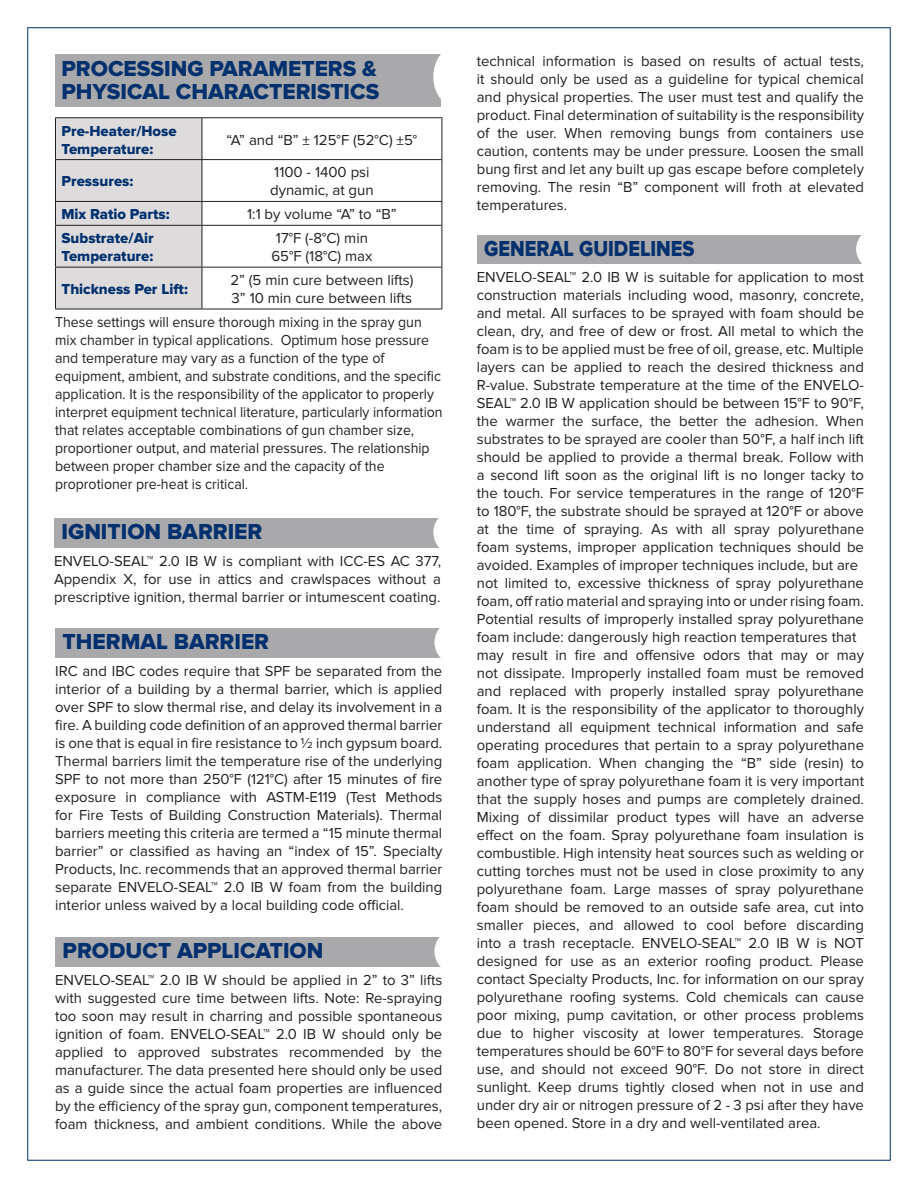
<style>
.page{position:relative;width:918px;height:1188px;background:#fff}
.page>*{position:absolute;margin:0;border:0;box-sizing:border-box;transform-origin:0 0}
.t1{font:22.5px/22.5px "Proxima Nova Extrabld";color:#00306d}
.t2{font:22.5px "Proxima Nova Extrabld";color:#00306d;scale:.88 1}
.Paragraph_Style_1{font:15px/18px "Proxima Nova";color:#231f20;text-align:justify}
.Paragraph_Style_1-2{font:15px/18px "Proxima Nova";color:#231f20;scale:.94 1}
.t3{font:15px "Proxima Nova Extrabld";color:#00306d}
</style>
<div class="page">
<hr style="left:55px;top:117px;width:147px;height:1px;background:#231f20">
<hr style="left:202px;top:117px;width:240px;height:1px;background:#231f20">
<hr style="left:442px;top:118px;width:1px;height:41px;background:#231f20">
<hr style="left:202px;top:159px;width:240px;height:1px;background:#231f20">
<hr style="left:442px;top:160px;width:1px;height:41px;background:#231f20">
<hr style="left:202px;top:201px;width:240px;height:1px;background:#231f20">
<div style="left:55px;top:118px;width:148px;height:191px;background:#dddbdc"></div>
<svg style="left:442px;top:202px;width:1px;height:23px"></svg>
<hr style="left:55px;top:225px;width:147px;height:1px;background:#231f20">
<hr style="left:55px;top:226px;width:1px;height:41px;background:#231f20">
<hr style="left:202px;top:225px;width:240px;height:1px;background:#231f20">
<hr style="left:202px;top:226px;width:1px;height:41px;background:#231f20">
<hr style="left:442px;top:226px;width:1px;height:41px;background:#231f20">
<hr style="left:55px;top:267px;width:147px;height:1px;background:#231f20">
<hr style="left:55px;top:268px;width:1px;height:41px;background:#231f20">
<hr style="left:202px;top:267px;width:240px;height:1px;background:#231f20">
<hr style="left:202px;top:268px;width:1px;height:41px;background:#231f20">
<hr style="left:442px;top:268px;width:1px;height:41px;background:#231f20">
<hr style="left:55px;top:309px;width:147px;height:1px;background:#231f20">
<hr style="left:202px;top:309px;width:240px;height:1px;background:#231f20">
<div style="left:55px;top:55px;width:386px;height:52px;background:#a9a8aa"></div>
<svg style="left:433px;top:54px;width:8px;height:45px"></svg>
<div style="left:54px;top:518px;width:386px;height:30px;background:#a9a8aa"></div>
<svg style="left:433px;top:518px;width:7px;height:30px"></svg>
<div style="left:477px;top:235px;width:385px;height:29px;background:#a9a8aa"></div>
<svg style="left:856px;top:235px;width:6px;height:29px"></svg>
<div style="left:55px;top:937px;width:386px;height:30px;background:#a9a8aa"></div>
<svg style="left:434px;top:937px;width:7px;height:30px"></svg>
<div style="left:55px;top:628px;width:386px;height:30px;background:#a9a8aa"></div>
<svg style="left:434px;top:628px;width:7px;height:30px"></svg>
<p class="t1" style="left:62px;top:58px;width:319px">PROCESSING PARAMETERS &amp;<br>PHYSICAL CHARACTERISTICS</p>
<p class="t3" style="left:62px;top:122px;width:117px">Pre-Heater/Hose</p>
<p class="t3" style="left:62px;top:140px;width:93px">Temperature:</p>
<p class="t3" style="left:62px;top:173px;width:73px">Pressures:</p>
<p class="Paragraph_Style_1" style="left:227px;top:131px;width:192px">“A” and “B” ± 125°F (52°C) ±5°</p>
<p class="Paragraph_Style_1" style="left:274px;top:164px;width:97px">1100 - 1400 psi</p>
<p class="Paragraph_Style_1" style="left:270px;top:182px;width:105px">dynamic, at gun</p>
<p class="t3" style="left:62px;top:206px;width:110px">Mix Ratio Parts:</p>
<p class="Paragraph_Style_1" style="left:247px;top:206px;width:151px">1:1 by volume “A” to “B”</p>
<p class="t3" style="left:62px;top:230px;width:94px">Substrate/Air</p>
<p class="t3" style="left:62px;top:248px;width:93px">Temperature:</p>
<p class="Paragraph_Style_1" style="left:276px;top:229px;width:94px">17°F (-8°C) min</p>
<p class="Paragraph_Style_1" style="left:271px;top:247px;width:103px">65°F (18°C) max</p>
<p class="Paragraph_Style_1" style="left:230px;top:271px;width:185px">2” (5 min cure between lifts)</p>
<p class="Paragraph_Style_1" style="left:232px;top:289px;width:182px">3” 10 min cure between lifts</p>
<p class="Paragraph_Style_1-2" style="left:55px;top:314px;width:414px">These settings will ensure thorough mixing in the spray gun mix chamber in typical applications. Optimum hose pressure and temperature may vary as a function of the type of equipment, ambient, and substrate conditions, and the specific application. It is the responsibility of the applicator to properly interpret equipment technical literature, particularly information that relates acceptable combinations of gun chamber size, proportioner output, and material pressures. The relationship between proper chamber size and the capacity of the proprotioner pre-heat is critical.</p>
<p class="t3" style="left:62px;top:280px;width:128px">Thickness Per Lift:</p>
<p class="t1" style="left:62px;top:521px;width:202px">IGNITION BARRIER</p>
<p class="Paragraph_Style_1" style="left:54px;top:552px;width:389px">ENVELO-SEAL™ 2.0 IB W is compliant with ICC-ES AC 377, Appendix X, for use in attics and crawlspaces without a prescriptive ignition, thermal barrier or intumescent coating.</p>
<p class="t1" style="left:63px;top:631px;width:208px">THERMAL BARRIER</p>
<p class="Paragraph_Style_1" style="left:55px;top:662px;width:389px">IRC and IBC codes require that SPF be separated from the interior of a building by a thermal barrier, which is applied over SPF to slow thermal rise, and delay its involvement in a fire. A building code definition of an approved thermal barrier is one that is equal in fire resistance to ½ inch gypsum board.<br>Thermal barriers limit the temperature rise of the underlying SPF to not more than 250°F (121°C) after 15 minutes of fire exposure in compliance with ASTM-E119 (Test Methods for Fire Tests of Building Construction Materials). Thermal barriers meeting this criteria are termed a “15 minute thermal barrier” or classified as having an “index of 15”. Specialty Products, Inc. recommends that an approved thermal barrier separate ENVELO-SEAL™ 2.0 IB W foam from the building interior unless waived by a local building code official.</p>
<p class="t1" style="left:63px;top:940px;width:262px">PRODUCT APPLICATION</p>
<p class="Paragraph_Style_1" style="left:55px;top:971px;width:389px">ENVELO-SEAL™ 2.0 IB W should be applied in 2” to 3” lifts with suggested cure time between lifts. Note: Re-spraying too soon may result in charring and possible spontaneous ignition of foam. ENVELO-SEAL™ 2.0 IB W should only be applied to approved substrates recommended by the manufacturer. The data presented here should only be used as a guide since the actual foam properties are influenced by the efficiency of the spray gun, component temperatures, foam thickness, and ambient conditions. While the above</p>
<p class="Paragraph_Style_1" style="left:477px;top:52px;width:389px">technical information is based on results of actual tests, it should only be used as a guideline for typical chemical and physical properties. The user must test and qualify the product. Final determination of suitability is the responsibility of the user. When removing bungs from containers use caution, contents may be under pressure. Loosen the small bung first and let any built up gas escape before completely removing. The resin “B” component will froth at elevated temperatures.</p>
<p class="t2" style="left:484px;top:236px;width:240px">GENERAL GUIDELINES</p>
<p class="Paragraph_Style_1" style="left:477px;top:269px;width:389px">ENVELO-SEAL™ 2.0 IB W is suitable for application to most construction materials including wood, masonry, concrete, and metal. All surfaces to be sprayed with foam should be clean, dry, and free of dew or frost. All metal to which the foam is to be applied must be free of oil, grease, etc. Multiple layers can be applied to reach the desired thickness and R-value. Substrate temperature at the time of the ENVELO-SEAL™ 2.0 IB W application should be between 15°F to 90°F, the warmer the surface, the better the adhesion. When substrates to be sprayed are cooler than 50°F, a half inch lift should be applied to provide a thermal break. Follow with a second lift soon as the original lift is no longer tacky to the touch. For service temperatures in the range of 120°F to 180°F, the substrate should be sprayed at 120°F or above at the time of spraying. As with all spray polyurethane foam systems, improper application techniques should be avoided. Examples of improper techniques include, but are</p>
<p class="Paragraph_Style_1" style="left:477px;top:575px;width:389px">not limited to, excessive thickness of spray polyurethane foam, off ratio material and spraying into or under rising foam.<br>Potential results of improperly installed spray polyurethane foam include: dangerously high reaction temperatures that</p>
<p class="Paragraph_Style_1" style="left:477px;top:647px;width:389px">may result in fire and offensive odors that may or may not dissipate. Improperly installed foam must be removed and replaced with properly installed spray polyurethane foam. It is the responsibility of the applicator to thoroughly understand all equipment technical information and safe operating procedures that pertain to a spray polyurethane foam application. When changing the “B” side (resin) to another type of spray polyurethane foam it is very important that the supply hoses and pumps are completely drained.<br>Mixing of dissimilar product types will have an adverse effect on the foam. Spray polyurethane foam insulation is combustible. High intensity heat sources such as welding or cutting torches must not be used in close proximity to any polyurethane foam. Large masses of spray polyurethane foam should be removed to an outside safe area, cut into smaller pieces, and allowed to cool before discarding into a trash receptacle. ENVELO-SEAL™ 2.0 IB W is NOT designed for use as an exterior roofing product. Please contact Specialty Products, Inc. for information on our spray polyurethane roofing systems. Cold chemicals can cause poor mixing, pump cavitation, or other process problems due to higher viscosity at lower temperatures. Storage temperatures should be 60°F to 80°F for several days before use, and should not exceed 90°F. Do not store in direct sunlight. Keep drums tightly closed when not in use and under dry air or nitrogen pressure of 2 - 3 psi after they have been opened. Store in a dry and well-ventilated area.</p>
</div>
